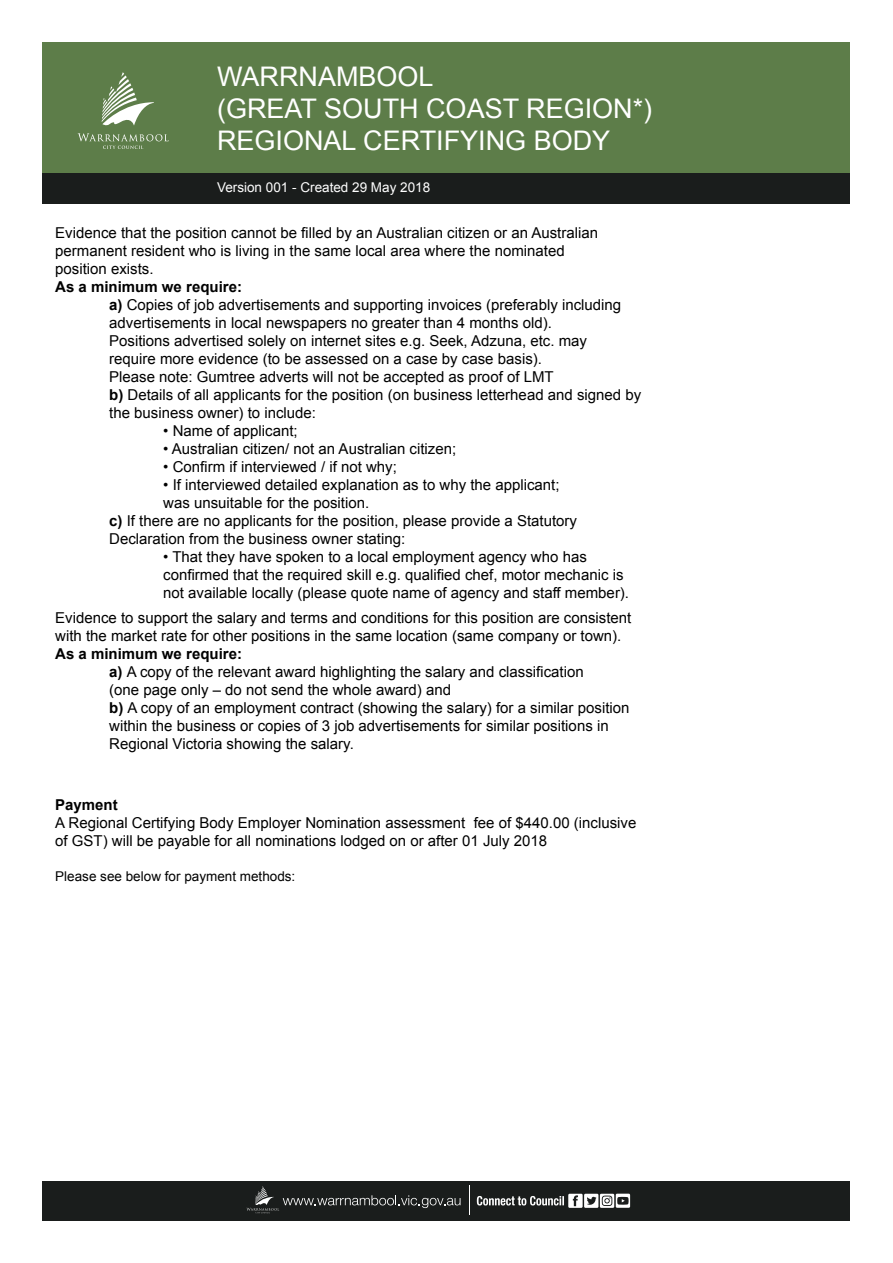
<style>
.page{position:relative;width:893px;height:1263px;background:#fff}
.page>*{position:absolute;margin:0;border:0;box-sizing:border-box;transform-origin:0 0}
.t1{font:27px/32.4px "Arial";color:#fff}
.t2{font:15px/18px "Arial";color:#000}
.t3{font:700 15px "Arial";color:#000}
.t4{font:13.5px "Arial";color:#000}
.t5{font:13.5px "Arial";color:#fff}
.s1{font-weight:700}
</style>
<div class="page">
<div style="left:43px;top:43px;width:807px;height:131px;background:#5d7d49"></div>
<div style="left:43px;top:1181px;width:807px;height:39px;background:#1a1d1c"></div>
<div style="left:43px;top:174px;width:807px;height:30px;background:#1a1d1c"></div>
<svg style="left:469px;top:1185px;width:1px;height:29px"></svg>
<svg style="left:477px;top:1194px;width:153px;height:14px"></svg>
<svg style="left:246px;top:1186px;width:214px;height:27px"></svg>
<svg style="left:78px;top:133px;width:91px;height:16px"></svg>
<svg style="left:102px;top:72px;width:52px;height:54px"></svg>
<h1 class="t1" style="left:217px;top:60px;width:437px">WARRNAMBOOL<br>(GREAT SOUTH COAST REGION*)<br>REGIONAL CERTIFYING BODY</h1>
<p class="t5" style="left:217px;top:180px;width:215px">Version 001 - Created 29 May 2018</p>
<p class="t2" style="left:55px;top:224px;width:544px">Evidence that the position cannot be filled by an Australian citizen or an Australian permanent resident who is living in the same local area where the nominated position exists.</p>
<p class="t2" style="left:109px;top:278px;width:533px;text-indent:-54px"><span class="s1">As a minimum we require:<br>a)</span> Copies of job advertisements and supporting invoices (preferably including advertisements in local newspapers no greater than 4 months old).<br>Positions advertised solely on internet sites e.g. Seek, Adzuna, etc. may<br>require more evidence (to be assessed on a case by case basis).<br>Please note: Gumtree adverts will not be accepted as proof of LMT<br><span class="s1">b)</span> Details of all applicants for the position (on business letterhead and signed by the business owner) to include:</p>
<p class="t2" style="left:163px;top:422px;width:136px">• Name of applicant;</p>
<p class="t2" style="left:163px;top:440px;width:294px">• Australian citizen/ not an Australian citizen;</p>
<p class="t2" style="left:163px;top:458px;width:235px">• Confirm if interviewed / if not why;</p>
<p class="t2" style="left:163px;top:476px;width:398px">• If interviewed detailed explanation as to why the applicant;</p>
<p class="t2" style="left:163px;top:494px;width:207px">was unsuitable for the position.</p>
<p class="t2" style="left:109px;top:512px;width:469px"><span class="s1">c)</span> If there are no applicants for the position, please provide a Statutory</p>
<p class="t2" style="left:109px;top:530px;width:297px">Declaration from the business owner stating:</p>
<p class="t2" style="left:163px;top:548px;width:467px">• That they have spoken to a local employment agency who has confirmed that the required skill e.g. qualified chef, motor mechanic is not available locally (please quote name of agency and staff member).</p>
<p class="t2" style="left:55px;top:609px;width:578px">Evidence to support the salary and terms and conditions for this position are consistent with the market rate for other positions in the same location (same company or town).</p>
<p class="t2" style="left:109px;top:645px;width:522px;text-indent:-54px"><span class="s1">As a minimum we require:<br>a)</span> A copy of the relevant award highlighting the salary and classification<br>(one page only – do not send the whole award) and<br><span class="s1">b)</span> A copy of an employment contract (showing the salary) for a similar position within the business or copies of 3 job advertisements for similar positions in Regional Victoria showing the salary.</p>
<p class="t3" style="left:55px;top:797px;width:64px">Payment</p>
<p class="t2" style="left:55px;top:814px;width:583px">A Regional Certifying Body Employer Nomination assessment fee of $440.00 (inclusive of GST) will be payable for all nominations lodged on or after 01 July 2018</p>
<p class="t4" style="left:55px;top:868px;width:242px">Please see below for payment methods:</p>
</div>
